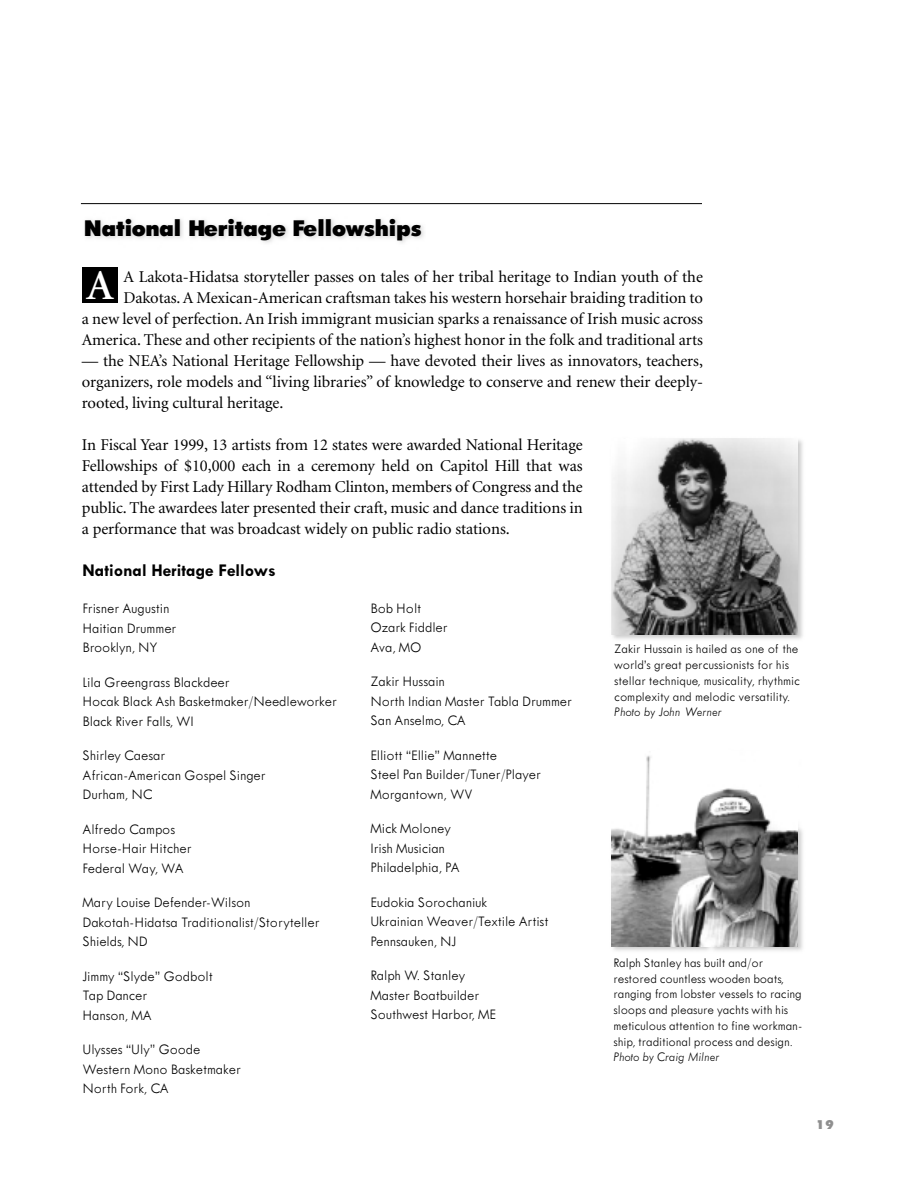
<style>
.page{position:relative;width:918px;height:1188px;background:#fff}
.page>*{position:absolute;margin:0;border:0;box-sizing:border-box;transform-origin:0 0}
.t1{font:600 42.6px "Minion";color:#fff}
.t2{font:800 24px "Tw Cen";letter-spacing:-.03em;color:#000}
.t3{font:700 18px "Tw Cen";letter-spacing:-.005em;color:#000}
.t4{font:16.5px/21px "Minion";letter-spacing:-.005em;color:#000;text-align:justify}
.t5{font:300 15px/19.5px "Tw Cen";letter-spacing:-.005em;color:#000}
.t6{font:300 13.5px/15.8px "Tw Cen";letter-spacing:-.005em;color:#000}
.t7{font:italic 300 13.5px "Tw Cen";letter-spacing:-.005em;color:#000}
.t8{font:800 13.5px "Tw Cen";color:#8f8f8f}
</style>
<div class="page">
<hr style="left:81px;top:203px;width:621px;height:1px;background:#000">
<div style="left:82px;top:267px;width:36px;height:36px;background:#000"></div>
<img style="left:611px;top:827px;width:192px;height:124px">
<img style="left:612px;top:755px;width:186px;height:192px">
<img style="left:611px;top:438px;width:192px;height:201px">
<img style="left:612px;top:439px;width:186px;height:195px">
<h2 class="t2" style="left:83px;top:219px;width:340px">National Heritage Fellowships</h2>
<p class="t4" style="left:82px;top:267px;width:623px;text-align:right">A Lakota-Hidatsa storyteller passes on tales of her tribal heritage to Indian youth of the Dakotas. A Mexican-American craftsman takes his western horsehair braiding tradition to<br>a new level of perfection. An Irish immigrant musician sparks a renaissance of Irish music across America. These and other recipients of the nation’s highest honor in the folk and traditional arts</p>
<p class="t4" style="left:82px;top:351px;width:623px">— the NEA’s National Heritage Fellowship — have devoted their lives as innovators, teachers, organizers, role models and “living libraries” of knowledge to conserve and renew their deeply&shy;rooted, living cultural heritage.</p>
<p class="t4" style="left:82px;top:435px;width:503px">In Fiscal Year 1999, 13 artists from 12 states were awarded National Heritage Fellowships of $10,000 each in a ceremony held on Capitol Hill that was attended by First Lady Hillary Rodham Clinton, members of Congress and the public. The awardees later presented their craft, music and dance traditions in a performance that was broadcast widely on public radio stations.</p>
<h1 class="t1" style="left:86px;top:269px;width:29px">A</h1>
<p class="t3" style="left:82px;top:564px;width:195px">National Heritage Fellows</p>
<p class="t5" style="left:82px;top:600px;width:95px">Frisner Augustin<br>Haitian Drummer<br>Brooklyn, NY</p>
<p class="t5" style="left:82px;top:673px;width:256px">Lila Greengrass Blackdeer<br>Hocak Black Ash Basketmaker/Needleworker<br>Black River Falls, WI</p>
<p class="t5" style="left:82px;top:747px;width:185px">Shirley Caesar<br>African-American Gospel Singer<br>Durham, NC</p>
<p class="t5" style="left:82px;top:820px;width:111px">Alfredo Campos<br>Horse-Hair Hitcher<br>Federal Way, WA</p>
<p class="t5" style="left:82px;top:894px;width:239px">Mary Louise Defender-Wilson<br>Dakotah-Hidatsa Traditionalist/Storyteller<br>Shields, ND</p>
<p class="t5" style="left:82px;top:967px;width:132px">Jimmy “Slyde” Godbolt<br>Tap Dancer<br>Hanson, MA</p>
<p class="t5" style="left:82px;top:1041px;width:160px">Ulysses “Uly” Goode<br>Western Mono Basketmaker<br>North Fork, CA</p>
<p class="t5" style="left:370px;top:600px;width:79px">Bob Holt<br>Ozark Fiddler<br>Ava, MO</p>
<p class="t5" style="left:370px;top:673px;width:203px">Zakir Hussain<br>North Indian Master Tabla Drummer<br>San Anselmo, CA</p>
<p class="t5" style="left:370px;top:747px;width:172px">Elliott “Ellie” Mannette<br>Steel Pan Builder/Tuner/Player<br>Morgantown, WV</p>
<p class="t5" style="left:370px;top:820px;width:91px">Mick Moloney<br>Irish Musician<br>Philadelphia, PA</p>
<p class="t5" style="left:370px;top:894px;width:180px">Eudokia Sorochaniuk<br>Ukrainian Weaver/Textile Artist<br>Pennsauken, NJ</p>
<p class="t5" style="left:370px;top:967px;width:127px">Ralph W. Stanley<br>Master Boatbuilder<br>Southwest Harbor, ME</p>
<p class="t6" style="left:614px;top:642px;width:187px">Zakir Hussain is hailed as one of the world’s great percussionists for his stellar technique, musicality, rhythmic complexity and melodic versatility.</p>
<p class="t7" style="left:614px;top:708px;width:109px">Photo by John Werner</p>
<p class="t6" style="left:613px;top:956px;width:190px">Ralph Stanley has built and/or restored countless wooden boats, ranging from lobster vessels to racing sloops and pleasure yachts with his meticulous attention to fine workman&shy;ship, traditional process and design.</p>
<p class="t7" style="left:613px;top:1053px;width:107px">Photo by Craig Milner</p>
<p class="t8" style="left:816px;top:1119px;width:20px">19</p>
</div>
